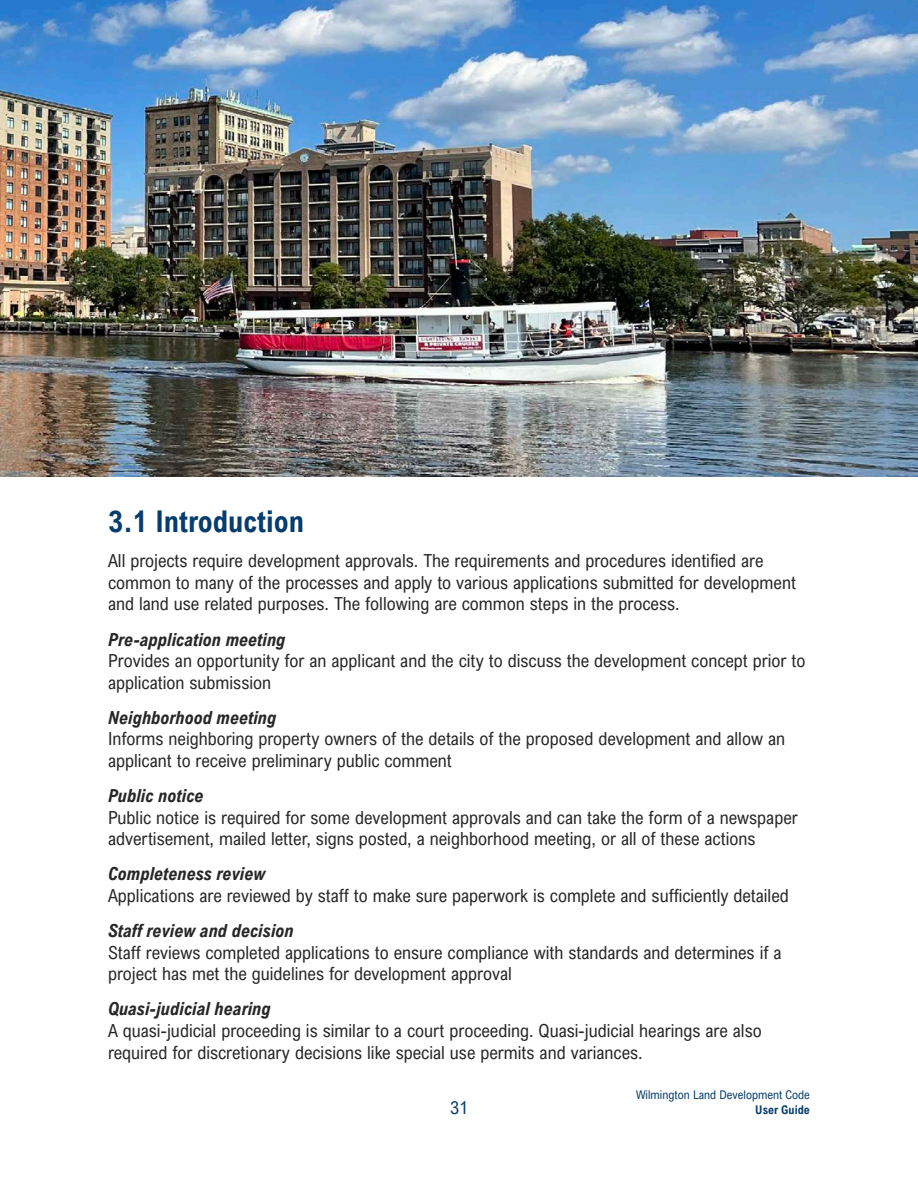
<style>
.page{position:relative;width:918px;height:1188px;background:#fff}
.page>*{position:absolute;margin:0;border:0;box-sizing:border-box;transform-origin:0 0}
.Section_Header{font:700 30px "Arial Nova Cond";color:#063d6e}
.t1{font:18px/21.6px "Arial Nova Cond";color:#272727}
.t2{font:italic 700 18px "Arial Nova Cond";color:#272727}
.t3{font:18px "Arial Nova Cond";color:#063d6e}
.t4{font:12px "Arial Nova Cond";color:#063d6e}
.t5{font:700 12px "Arial Nova Cond";color:#063d6e}
</style>
<div class="page">
<img style="left:0;top:0;width:918px;height:477px">
<p class="Section_Header" style="left:108px;top:503px;width:198px">3.1 Introduction</p>
<p class="t1" style="left:108px;top:550px;width:689px">All projects require development approvals. The requirements and procedures identified are common to many of the processes and apply to various applications submitted for development and land use related purposes. The following are common steps in the process.</p>
<p class="t2" style="left:108px;top:628px;width:179px">Pre-application meeting</p>
<p class="t1" style="left:108px;top:650px;width:699px">Provides an opportunity for an applicant and the city to discuss the development concept prior to application submission</p>
<p class="t2" style="left:108px;top:706px;width:170px">Neighborhood meeting</p>
<p class="t1" style="left:108px;top:728px;width:679px">Informs neighboring property owners of the details of the proposed development and allow an applicant to receive preliminary public comment</p>
<p class="t2" style="left:108px;top:784px;width:97px">Public notice</p>
<p class="t1" style="left:108px;top:806px;width:691px">Public notice is required for some development approvals and can take the form of a newspaper advertisement, mailed letter, signs posted, a neighborhood meeting, or all of these actions</p>
<p class="t2" style="left:108px;top:863px;width:159px">Completeness review</p>
<p class="t1" style="left:108px;top:885px;width:682px">Applications are reviewed by staff to make sure paperwork is complete and sufficiently detailed</p>
<p class="t2" style="left:108px;top:919px;width:187px">Staff review and decision</p>
<p class="t1" style="left:108px;top:941px;width:675px">Staff reviews completed applications to ensure compliance with standards and determines if a project has met the guidelines for development approval</p>
<p class="t2" style="left:108px;top:998px;width:164px">Quasi-judicial hearing</p>
<p class="t1" style="left:108px;top:1020px;width:655px">A quasi-judicial proceeding is similar to a court proceeding. Quasi-judicial hearings are also required for discretionary decisions like special use permits and variances.</p>
<p class="t3" style="left:450px;top:1096px;width:19px">31</p>
<p class="t4" style="left:636px;top:1088px;width:175px">Wilmington Land Development Code</p>
<p class="t5" style="left:755px;top:1102px;width:56px">User Guide</p>
</div>
